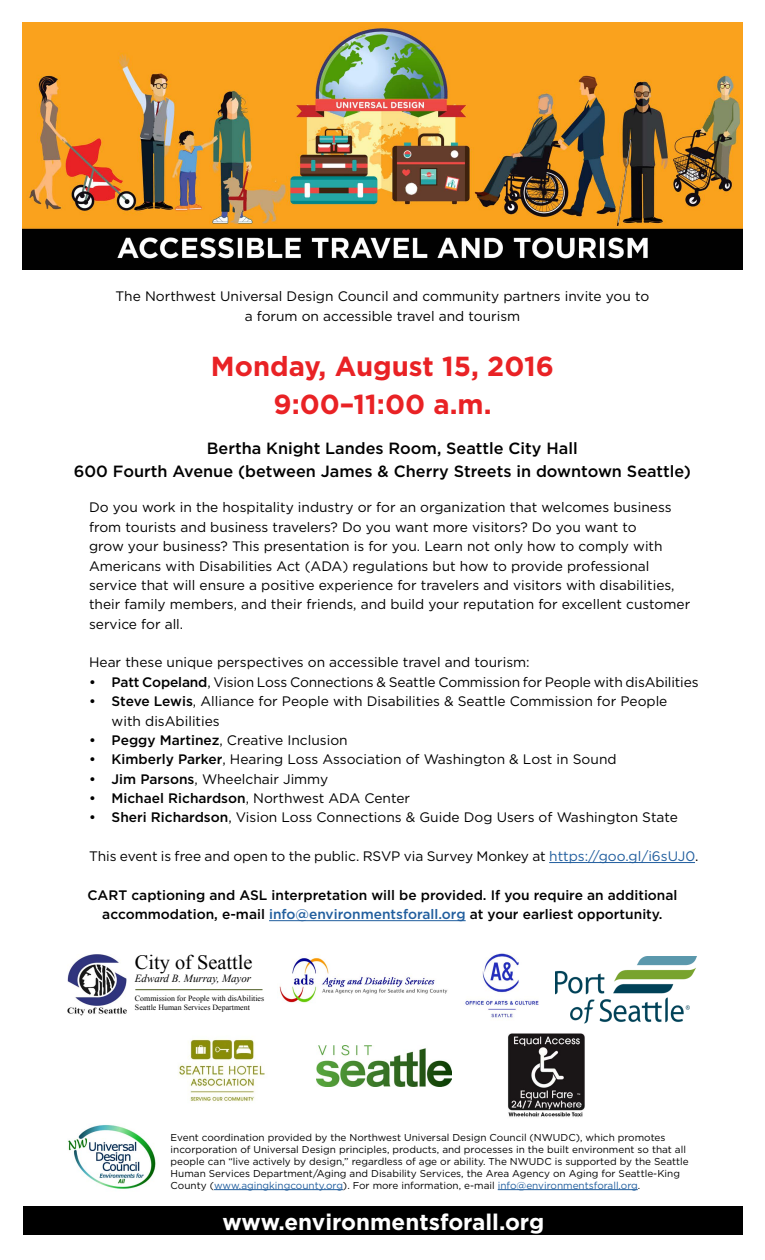
<style>
.page{position:relative;width:765px;height:1260px;background:#fff}
.page>*{position:absolute;margin:0;border:0;box-sizing:border-box;transform-origin:0 0}
.Headline{font:700 27.5px "Gotham";color:#e92225}
.URL{font:700 22.5px "Gotham";color:#fff}
.t1{font:20.38px "Times New Roman";color:#000}
.t2{font:500 16.25px "Gotham";color:#000}
.Paragraph_Style_1{font:13.75px/19.4px "Gotham";color:#000}
.t3{font:500 13.75px/19.4px "Gotham";color:#000;text-align:center}
.t4{font:italic 10.88px "Times New Roman";color:#000}
.t5{font:10px/12px "Gotham";color:#000}
.t6{font:7.88px "Times New Roman";color:#000}
.s1{font-weight:500}
.s2{color:#215e9e}
</style>
<div class="page">
<img style="left:68px;top:955px;width:58px;height:60px">
<hr style="left:135px;top:989px;width:128px;height:1px;background:#4b5a1f">
<hr style="left:549px;top:862px;width:146px;height:1px;background:#215e9e">
<hr style="left:269px;top:920px;width:197px;height:1px;background:#215e9e">
<img style="left:68px;top:1124px;width:88px;height:65px">
<div style="left:23px;top:1207px;width:720px;height:28px;background:#000"></div>
<img style="left:279px;top:958px;width:169px;height:45px">
<hr style="left:214px;top:1189px;width:129px;height:1px;background:#215e9e">
<hr style="left:498px;top:1189px;width:140px;height:1px;background:#215e9e">
<img style="left:23px;top:22px;width:720px;height:247px">
<img style="left:465px;top:953px;width:74px;height:65px">
<img style="left:555px;top:956px;width:142px;height:68px">
<img style="left:316px;top:1045px;width:135px;height:42px">
<img style="left:508px;top:1033px;width:77px;height:84px">
<img style="left:179px;top:1039px;width:86px;height:63px">
<p class="Paragraph_Style_1" style="left:116px;top:286px;width:535px;line-height:20px;text-align:center">The Northwest Universal Design Council and community partners invite you to a forum on accessible travel and tourism</p>
<p class="Headline" style="left:211px;top:348px;width:345px">Monday, August 15, 2016</p>
<p class="Headline" style="left:273px;top:386px;width:220px">9:00–11:00 a.m.</p>
<p class="t2" style="left:207px;top:438px;width:372px">Bertha Knight Landes Room, Seattle City Hall</p>
<p class="t2" style="left:74px;top:460px;width:619px">600 Fourth Avenue (between James &amp; Cherry Streets in downtown Seattle)</p>
<p class="Paragraph_Style_1" style="left:89px;top:498px;width:603px">Do you work in the hospitality industry or for an organization that welcomes business from tourists and business travelers? Do you want more visitors? Do you want to<br>grow your business? This presentation is for you. Learn not only how to comply with Americans with Disabilities Act (ADA) regulations but how to provide professional service that will ensure a positive experience for travelers and visitors with disabilities, their family members, and their friends, and build your reputation for excellent customer service for all.</p>
<p class="Paragraph_Style_1" style="left:89px;top:653px;width:442px">Hear these unique perspectives on accessible travel and tourism:</p>
<p class="Paragraph_Style_1" style="left:89px;top:672px;width:611px"><span class="s1">• Patt Copeland</span>, Vision Loss Connections &amp; Seattle Commission for People with disAbilities</p>
<p class="Paragraph_Style_1" style="left:112px;top:691px;width:557px;text-indent:-22px"><span class="s1">• Steve Lewis</span>, Alliance for People with Disabilities &amp; Seattle Commission for People with disAbilities</p>
<p class="Paragraph_Style_1" style="left:89px;top:730px;width:260px"><span class="s1">• Peggy Martinez</span>, Creative Inclusion</p>
<p class="Paragraph_Style_1" style="left:89px;top:749px;width:529px"><span class="s1">• Kimberly Parker</span>, Hearing Loss Association of Washington &amp; Lost in Sound</p>
<p class="Paragraph_Style_1" style="left:89px;top:769px;width:241px"><span class="s1">• Jim Parsons</span>, Wheelchair Jimmy</p>
<p class="Paragraph_Style_1" style="left:89px;top:788px;width:323px"><span class="s1">• Michael Richardson</span>, Northwest ADA Center</p>
<p class="Paragraph_Style_1" style="left:89px;top:808px;width:590px"><span class="s1">• Sheri Richardson</span>, Vision Loss Connections &amp; Guide Dog Users of Washington State</p>
<p class="Paragraph_Style_1" style="left:89px;top:846px;width:611px">This event is free and open to the public. RSVP via Survey Monkey at <span class="s2">https://goo.gl/i6sUJ0</span>.</p>
<p class="t3" style="left:88px;top:885px;width:591px">CART captioning and ASL interpretation will be provided. If you require an additional accommodation, e-mail <span class="s2">info@environmentsforall.org</span> at your earliest opportunity.</p>
<p class="t1" style="left:135px;top:948px;width:119px">City of Seattle</p>
<p class="t4" style="left:135px;top:971px;width:118px">Edward B. Murray, Mayor</p>
<p class="t6" style="left:135px;top:993px;width:131px">Commission for People with disAbilities</p>
<p class="t6" style="left:135px;top:1002px;width:116px">Seattle Human Services Department</p>
<p class="t5" style="left:171px;top:1131px;width:520px">Event coordination provided by the Northwest Universal Design Council (NWUDC), which promotes incorporation of Universal Design principles, products, and processes in the built environment so that all people can “live actively by design,” regardless of age or ability. The NWUDC is supported by the Seattle Human Services Department/Aging and Disability Services, the Area Agency on Aging for Seattle-King County (<span class="s2">www.agingkingcounty.org</span>). For more information, e-mail <span class="s2">info@environmentsforall.org</span>.</p>
<p class="URL" style="left:222px;top:1207px;width:323px">www.environmentsforall.org</p>
</div>
